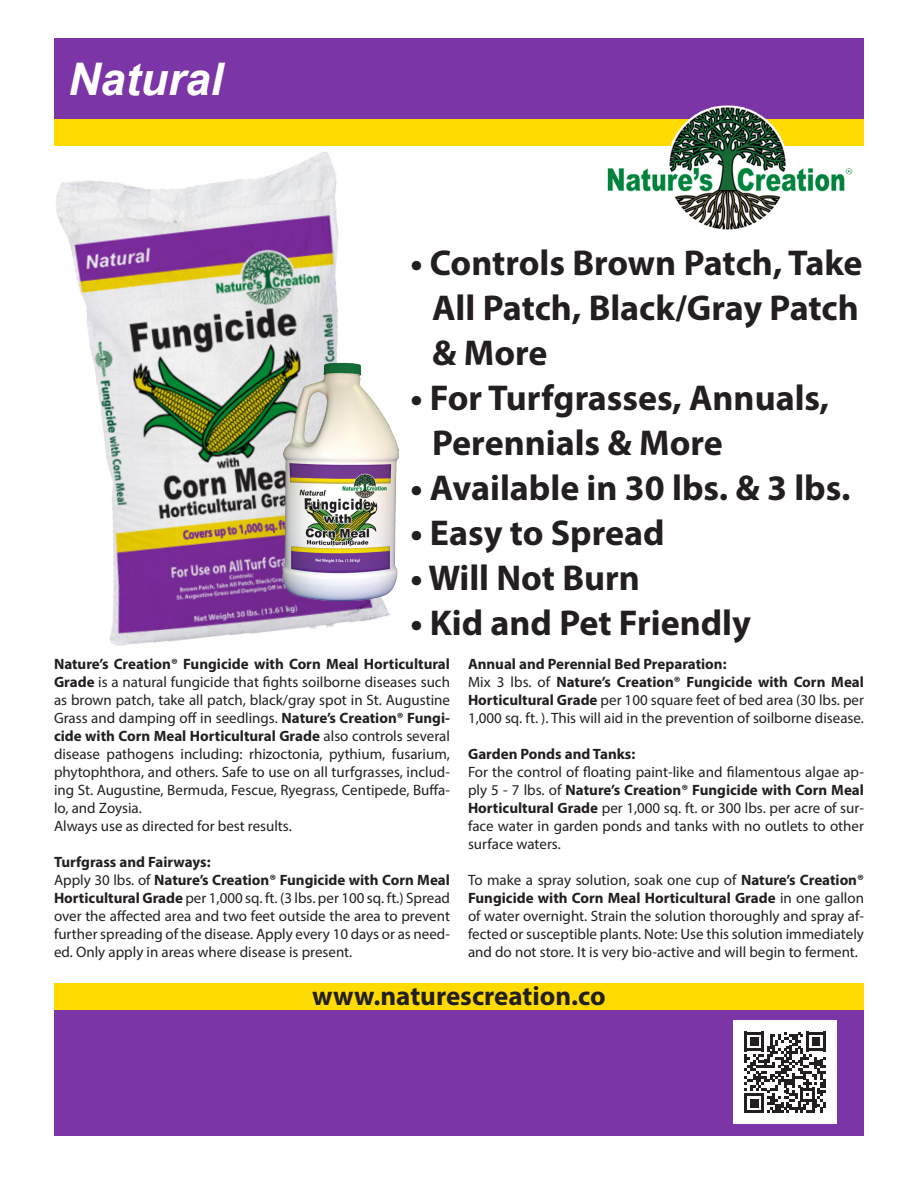
<style>
.page{position:relative;width:918px;height:1188px;background:#fff}
.page>*{position:absolute;margin:0;border:0;box-sizing:border-box;transform-origin:0 0}
.t1{font:italic 700 45px "Arial";color:#fff}
.t2{font:700 36px "Myriad Pro";color:#231f20}
.t3{font:700 27px "Myriad Pro";color:#231f20}
.t4{font:15px/18px "Myriad Pro";color:#231f20;text-align:justify}
.t5{font:700 15px "Myriad Pro";color:#231f20}
.s1{font-weight:700}
</style>
<div class="page">
<img style="left:56px;top:152px;width:335px;height:494px">
<div style="left:54px;top:1009px;width:810px;height:127px;background:#7c35a6"></div>
<div style="left:54px;top:38px;width:810px;height:81px;background:#7c35a6"></div>
<div style="left:54px;top:119px;width:810px;height:27px;background:#ffdb00"></div>
<img style="left:607px;top:105px;width:246px;height:125px">
<div style="left:54px;top:983px;width:810px;height:27px;background:#ffdb00"></div>
<img style="left:283px;top:362px;width:115px;height:239px">
<div style="left:733px;top:1020px;width:104px;height:104px;background:#fff"></div>
<svg style="left:745px;top:1032px;width:81px;height:81px"></svg>
<p class="t1" style="left:68px;top:50px;width:157px">Natural</p>
<p class="t2" style="left:410px;top:239px;width:454px">• Controls Brown Patch, Take</p>
<p class="t2" style="left:432px;top:284px;width:428px">All Patch, Black/Gray Patch</p>
<p class="t2" style="left:432px;top:329px;width:117px">&amp; More</p>
<p class="t2" style="left:410px;top:374px;width:420px">• For Turfgrasses, Annuals,</p>
<p class="t2" style="left:432px;top:419px;width:292px">Perennials &amp; More</p>
<p class="t2" style="left:410px;top:464px;width:442px">• Available in 30 lbs. &amp; 3 lbs.</p>
<p class="t2" style="left:410px;top:509px;width:256px">• Easy to Spread</p>
<p class="t2" style="left:410px;top:554px;width:231px">• Will Not Burn</p>
<p class="t2" style="left:410px;top:599px;width:342px">• Kid and Pet Friendly</p>
<p class="t4" style="left:54px;top:655px;width:398px"><span class="s1">Nature’s Creation® Fungicide with Corn Meal Horticultural Grade</span> is a natural fungicide that fights soilborne diseases such as brown patch, take all patch, black/gray spot in St. Augustine Grass and damping off in seedlings. <span class="s1">Nature’s Creation® Fungi&shy;cide with Corn Meal Horticultural Grade</span> also controls several disease pathogens including: rhizoctonia, pythium, fusarium, phytophthora, and others. Safe to use on all turfgrasses, includ&shy;ing St. Augustine, Bermuda, Fescue, Ryegrass, Centipede, Buffa&shy;lo, and Zoysia.</p>
<p class="t4" style="left:54px;top:817px;width:239px">Always use as directed for best results.</p>
<p class="t5" style="left:54px;top:852px;width:158px">Turfgrass and Fairways:</p>
<p class="t4" style="left:54px;top:871px;width:398px">Apply 30 lbs. of <span class="s1">Nature’s Creation® Fungicide with Corn Meal Horticultural Grade</span> per 1,000 sq. ft. (3 lbs. per 100 sq. ft.) Spread over the affected area and two feet outside the area to prevent further spreading of the disease. Apply every 10 days or as need&shy;ed. Only apply in areas where disease is present.</p>
<p class="t5" style="left:468px;top:654px;width:260px">Annual and Perennial Bed Preparation:</p>
<p class="t4" style="left:468px;top:673px;width:398px">Mix 3 lbs. of <span class="s1">Nature’s Creation® Fungicide with Corn Meal Horticultural Grade</span> per 100 square feet of bed area (30 lbs. per 1,000 sq. ft. ). This will aid in the prevention of soilborne disease.</p>
<p class="t5" style="left:468px;top:744px;width:169px">Garden Ponds and Tanks:</p>
<p class="t4" style="left:468px;top:763px;width:398px">For the control of floating paint-like and filamentous algae ap&shy;ply 5 - 7 lbs. of <span class="s1">Nature’s Creation® Fungicide with Corn Meal Horticultural Grade</span> per 1,000 sq. ft. or 300 lbs. per acre of sur&shy;face water in garden ponds and tanks with no outlets to other surface waters.</p>
<p class="t4" style="left:468px;top:871px;width:398px">To make a spray solution, soak one cup of <span class="s1">Nature’s Creation® Fungicide with Corn Meal Horticultural Grade</span> in one gallon of water overnight. Strain the solution thoroughly and spray af&shy;fected or susceptible plants. Note: Use this solution immediately and do not store. It is very bio-active and will begin to ferment.</p>
<p class="t3" style="left:312px;top:978px;width:295px">www.naturescreation.co</p>
</div>
